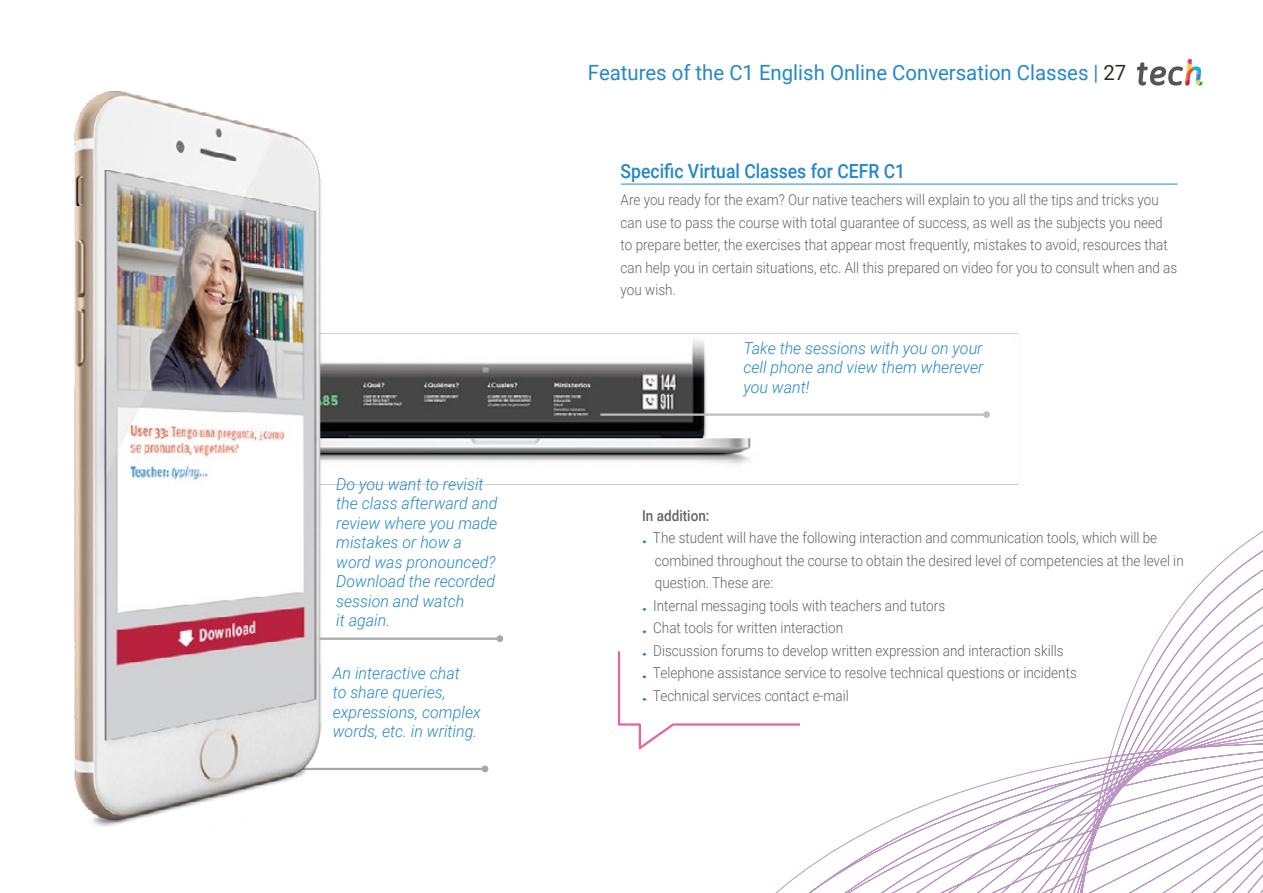
<style>
.page{position:relative;width:1263px;height:893px;background:#fff}
.page>*{position:absolute;margin:0;border:0;box-sizing:border-box;transform-origin:0 0}
.t1{font:21px "Roboto";color:#2488c9}
.t2{font:500 19.5px "Roboto";color:#2488c9;scale:.9 1}
.t3{font:italic 300 16.5px/19.5px "Roboto";color:#2488c9}
.t4{font:300 15px/22.5px "Roboto";color:#61646a;scale:.9 1}
.t5{font:500 15px "Roboto";color:#61646a;scale:.9 1}
.s1{color:#312e20}
</style>
<div class="page">
<svg style="left:775px;top:530px;width:488px;height:363px"></svg>
<img style="left:587px;top:333px;width:432px;height:152px">
<hr style="left:600px;top:413px;width:386px;height:3px;background:#bfbfbf">
<div style="left:983px;top:411px;width:7px;height:7px;background:#bfbfbf;border-radius:50%"></div>
<hr style="left:621px;top:184px;width:557px;height:1px;background:#2488c9">
<svg style="left:642px;top:540px;width:5px;height:3px"></svg>
<svg style="left:642px;top:608px;width:5px;height:3px"></svg>
<svg style="left:642px;top:630px;width:5px;height:3px"></svg>
<svg style="left:617px;top:649px;width:185px;height:103px"></svg>
<img style="left:74px;top:91px;width:513px;height:736px">
<svg style="left:1137px;top:59px;width:65px;height:27px"></svg>
<p class="t3" style="left:336px;top:473px;width:163px">Do you want to revisit the class afterward and review where you made mistakes or how a word was pronounced?<br>Download the recorded session and watch<br>it again.</p>
<p class="t3" style="left:333px;top:663px;width:149px">An interactive chat<br>to share queries, expressions, complex words, etc. in writing.</p>
<h1 class="t1" style="left:588px;top:58px;width:540px">Features of the C1 English Online Conversation Classes | <span class="s1">27</span></h1>
<h2 class="t2" style="left:621px;top:158px;width:318px">Specific Virtual Classes for CEFR C1</h2>
<p class="t4" style="left:621px;top:188px;width:620px">Are you ready for the exam? Our native teachers will explain to you all the tips and tricks you can use to pass the course with total guarantee of success, as well as the subjects you need to prepare better, the exercises that appear most frequently, mistakes to avoid, resources that can help you in certain situations, etc. All this prepared on video for you to consult when and as you wish.</p>
<p class="t3" style="left:743px;top:338px;width:242px;text-align:justify">Take the sessions with you on your cell phone and view them wherever you want!</p>
<p class="t5" style="left:642px;top:505px;width:76px">In addition:</p>
<p class="t4" style="left:653px;top:526px;width:591px">The student will have the following interaction and communication tools, which will be combined throughout the course to obtain the desired level of competencies at the level in question. These are:<br>Internal messaging tools with teachers and tutors<br>Chat tools for written interaction<br>Discussion forums to develop written expression and interaction skills<br>Telephone assistance service to resolve technical questions or incidents<br>Technical services contact e-mail</p>
</div>
